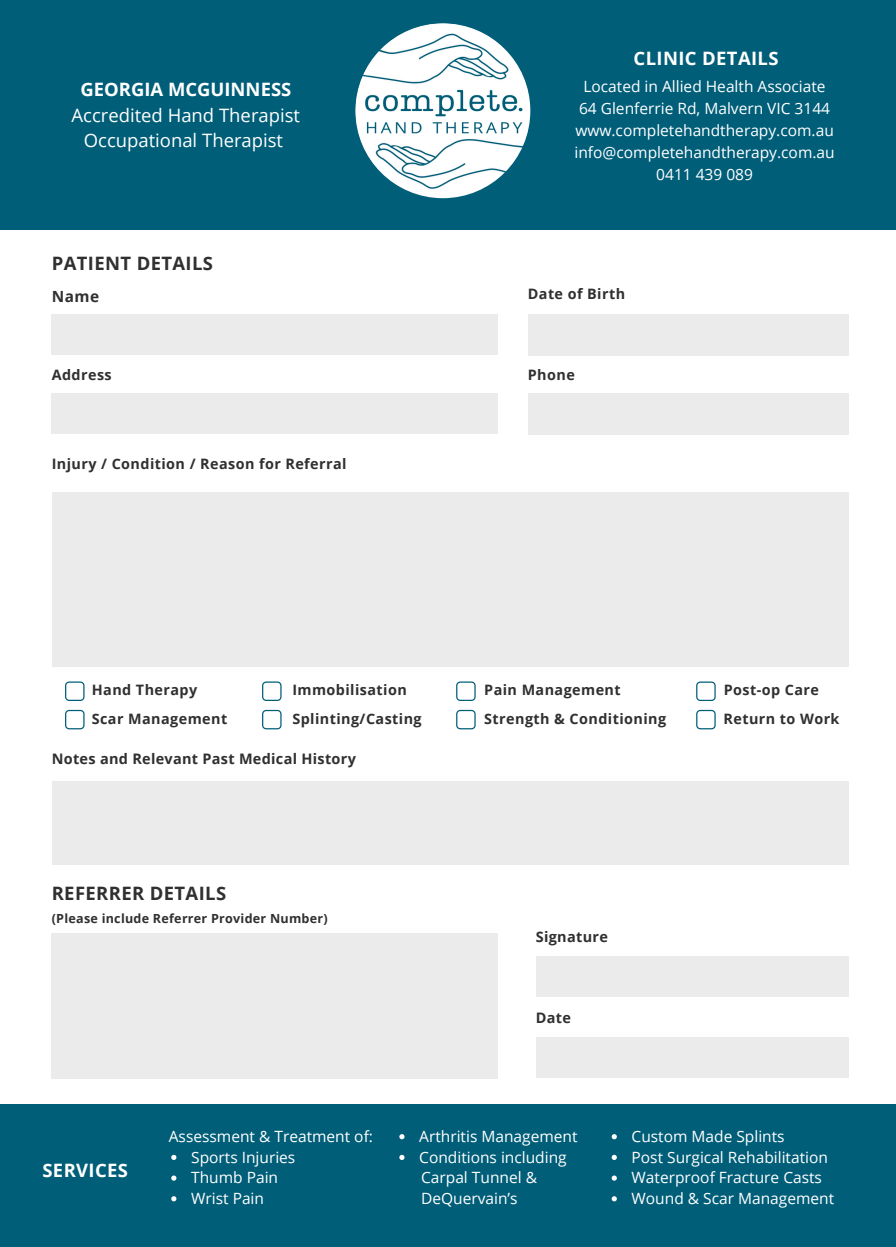
<style>
.page{position:relative;width:896px;height:1247px;background:#fff}
.page>*{position:absolute;margin:0;border:0;box-sizing:border-box;transform-origin:0 0}
.t1{font:18.4px/25.4px "Open Sans";color:#fff;text-align:center}
.t2{font:700 18.4px "Open Sans";letter-spacing:.02em;color:#303030}
.t3{font:700 18.4px "Open Sans";letter-spacing:.02em;color:#fff}
.t4{font:700 18.4px "Open Sans";color:#fff}
.t5{font:15.6px/20.6px "Open Sans";color:#fff}
.t6{font:700 15.4px "Open Sans";color:#303030}
.t7{font:700 14.4px/28.8px "Open Sans";letter-spacing:.03em;color:#303030}
.t8{font:700 12.6px "Open Sans";letter-spacing:.02em;color:#303030}
</style>
<div class="page">
<div style="left:0;top:0;width:896px;height:230px;background:#005e79"></div>
<img style="left:355px;top:23px;width:175px;height:175px;border-radius:50%">
<div style="left:52px;top:314px;width:446px;height:40px;background:#ebebeb"></div>
<div style="left:52px;top:492px;width:796px;height:174px;background:#ebebeb"></div>
<svg style="left:65px;top:681px;width:20px;height:20px"></svg>
<svg style="left:262px;top:681px;width:19px;height:20px"></svg>
<svg style="left:262px;top:710px;width:19px;height:19px"></svg>
<svg style="left:456px;top:710px;width:19px;height:19px"></svg>
<svg style="left:696px;top:681px;width:19px;height:20px"></svg>
<svg style="left:65px;top:710px;width:20px;height:19px"></svg>
<svg style="left:456px;top:681px;width:19px;height:20px"></svg>
<svg style="left:696px;top:710px;width:19px;height:19px"></svg>
<div style="left:52px;top:781px;width:796px;height:84px;background:#ebebeb"></div>
<div style="left:52px;top:932px;width:446px;height:146px;background:#ebebeb"></div>
<div style="left:528px;top:314px;width:320px;height:42px;background:#ebebeb"></div>
<div style="left:52px;top:393px;width:446px;height:41px;background:#ebebeb"></div>
<div style="left:528px;top:393px;width:320px;height:41px;background:#ebebeb"></div>
<div style="left:0;top:1104px;width:896px;height:142px;background:#005e79"></div>
<svg style="left:399px;top:1134px;width:5px;height:5px"></svg>
<svg style="left:399px;top:1154px;width:5px;height:6px"></svg>
<svg style="left:611px;top:1134px;width:6px;height:5px"></svg>
<svg style="left:611px;top:1154px;width:6px;height:6px"></svg>
<svg style="left:611px;top:1175px;width:6px;height:5px"></svg>
<svg style="left:611px;top:1196px;width:6px;height:5px"></svg>
<svg style="left:171px;top:1154px;width:5px;height:6px"></svg>
<svg style="left:171px;top:1175px;width:5px;height:5px"></svg>
<svg style="left:171px;top:1196px;width:5px;height:5px"></svg>
<div style="left:536px;top:956px;width:312px;height:40px;background:#ebebeb"></div>
<div style="left:536px;top:1037px;width:312px;height:40px;background:#ebebeb"></div>
<p class="t4" style="left:80px;top:77px;width:212px">GEORGIA MCGUINNESS</p>
<p class="t1" style="left:72px;top:102px;width:230px">Accredited Hand Therapist<br>Occupational Therapist</p>
<p class="t2" style="left:52px;top:251px;width:163px">PATIENT DETAILS</p>
<p class="t6" style="left:52px;top:285px;width:49px">Name</p>
<p class="t7" style="left:52px;top:360px;width:61px">Address</p>
<p class="t7" style="left:52px;top:448px;width:296px">Injury / Condition / Reason for Referral</p>
<p class="t3" style="left:633px;top:45px;width:146px">CLINIC DETAILS</p>
<p class="t5" style="left:574px;top:74px;width:262px;line-height:22.2px;text-align:center">Located in Allied Health Associate<br>64 Glenferrie Rd, Malvern VIC 3144 www.completehandtherapy.com.au info@completehandtherapy.com.au<br>0411 439 089</p>
<p class="t7" style="left:528px;top:279px;width:99px">Date of Birth</p>
<p class="t7" style="left:528px;top:360px;width:48px">Phone</p>
<p class="t7" style="left:92px;top:675px;width:107px">Hand Therapy</p>
<p class="t7" style="left:292px;top:675px;width:131px">Immobilisation<br>Splinting/Casting</p>
<p class="t7" style="left:92px;top:703px;width:137px">Scar Management</p>
<p class="t7" style="left:52px;top:744px;width:306px">Notes and Relevant Past Medical History</p>
<p class="t2" style="left:52px;top:880px;width:176px">REFERRER DETAILS</p>
<p class="t8" style="left:52px;top:910px;width:277px">(Please include Referrer Provider Number)</p>
<p class="t7" style="left:484px;top:675px;width:138px">Pain Management</p>
<p class="t7" style="left:723px;top:675px;width:97px">Post-op Care</p>
<p class="t7" style="left:484px;top:704px;width:183px">Strength &amp; Conditioning</p>
<p class="t7" style="left:723px;top:703px;width:117px">Return to Work</p>
<p class="t7" style="left:536px;top:922px;width:74px">Signature</p>
<p class="t7" style="left:536px;top:1003px;width:37px">Date</p>
<p class="t3" style="left:42px;top:1157px;width:87px">SERVICES</p>
<p class="t5" style="left:169px;top:1125px;width:206px">Assessment &amp; Treatment of:</p>
<p class="t5" style="left:191px;top:1146px;width:106px">Sports Injuries<br>Thumb Pain<br>Wrist Pain</p>
<p class="t5" style="left:419px;top:1125px;width:160px">Arthritis Management<br>Conditions including<br>Carpal Tunnel &amp;<br>DeQuervain’s</p>
<p class="t5" style="left:631px;top:1125px;width:204px">Custom Made Splints<br>Post Surgical Rehabilitation<br>Waterproof Fracture Casts<br>Wound &amp; Scar Management</p>
</div>
